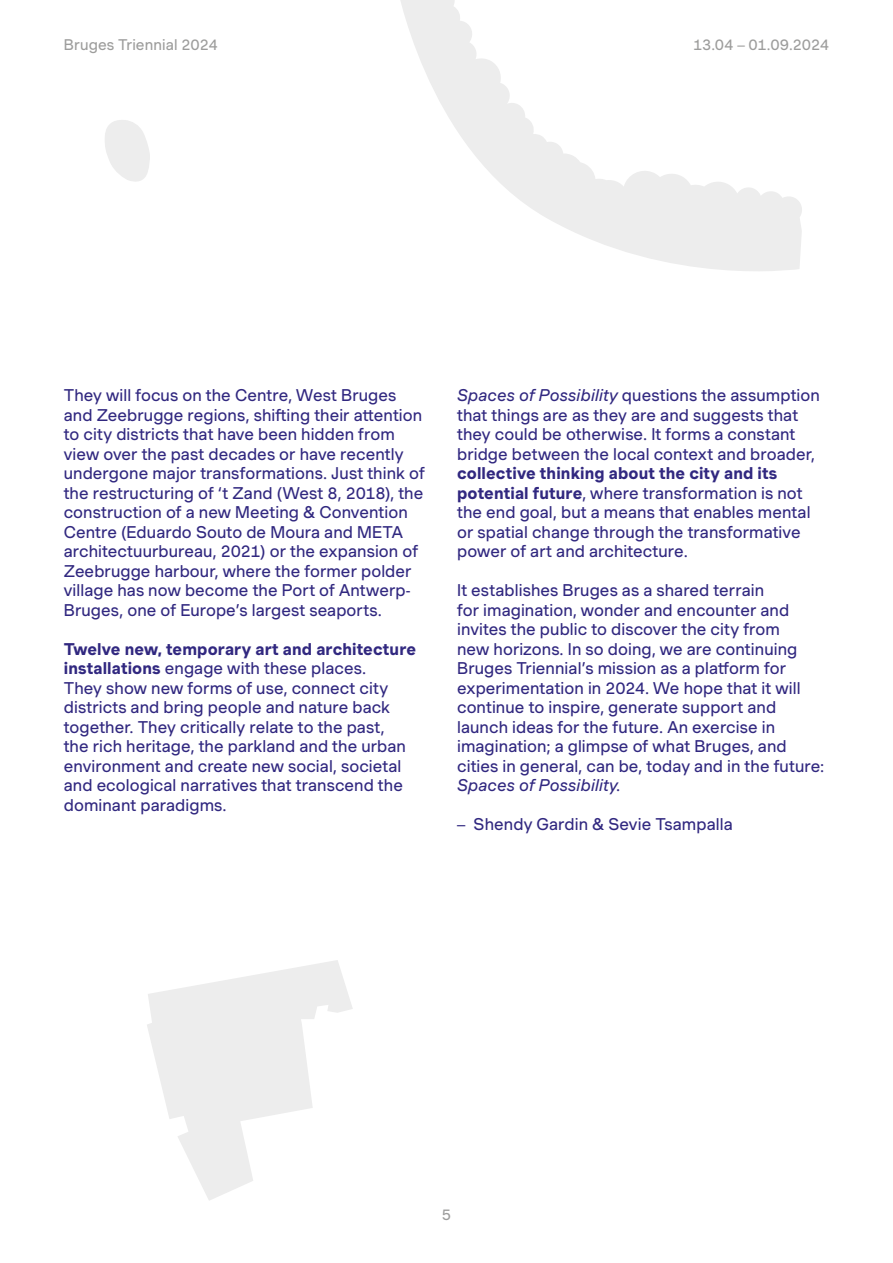
<style>
.page{position:relative;width:893px;height:1263px;background:#fff}
.page>*{position:absolute;margin:0;border:0;box-sizing:border-box;transform-origin:0 0}
.t1{font:16.5px/19.5px "Muoto";letter-spacing:.005em;color:#312880}
.t2{font:15px "Muoto";letter-spacing:.005em;color:#9d9d9c}
.t3{font:15px "Muoto";letter-spacing:-.015em;color:#9d9d9c}
.s1{font-weight:700}
.s2{font-style:italic}
</style>
<div class="page">
<svg style="left:147px;top:960px;width:206px;height:241px;fill:#ededed"></svg>
<svg style="left:400px;top:0;width:402px;height:271px"></svg>
<svg style="left:105px;top:120px;width:45px;height:62px"></svg>
<p class="t2" style="left:64px;top:34px;width:156px">Bruges Triennial 2024</p>
<p class="t3" style="left:693px;top:34px;width:138px">13.04 – 01.09.2024</p>
<p class="t1" style="left:64px;top:385px;width:362px">They will focus on the Centre, West Bruges and Zeebrugge regions, shifting their attention to city districts that have been hidden from view over the past decades or have recently undergone major transformations. Just think of the restructuring of ‘t Zand (West 8, 2018), the construction of a new Meeting &amp; Convention Centre (Eduardo Souto de Moura and META architectuurbureau, 2021) or the expansion of Zeebrugge harbour, where the former polder village has now become the Port of Antwerp-Bruges, one of Europe’s largest seaports.</p>
<p class="t1" style="left:64px;top:639px;width:354px"><span class="s1">Twelve new, temporary art and architecture installations</span> engage with these places.<br>They show new forms of use, connect city districts and bring people and nature back together. They critically relate to the past,<br>the rich heritage, the parkland and the urban environment and create new social, societal and ecological narratives that transcend the dominant paradigms.</p>
<p class="t1" style="left:457px;top:385px;width:364px"><span class="s2">Spaces of Possibility</span> questions the assumption that things are as they are and suggests that they could be otherwise. It forms a constant bridge between the local context and broader,</p>
<p class="t1" style="left:457px;top:463px;width:355px"><span class="s1">collective thinking about the city and its potential future</span>, where transformation is not the end goal, but a means that enables mental or spatial change through the transformative power of art and architecture.</p>
<p class="t1" style="left:457px;top:580px;width:369px">It establishes Bruges as a shared terrain<br>for imagination, wonder and encounter and invites the public to discover the city from<br>new horizons. In so doing, we are continuing Bruges Triennial’s mission as a platform for experimentation in 2024. We hope that it will continue to inspire, generate support and launch ideas for the future. An exercise in imagination; a glimpse of what Bruges, and cities in general, can be, today and in the future:<br><span class="s2">Spaces of Possibility</span>.</p>
<p class="t1" style="left:457px;top:814px;width:277px">– Shendy Gardin &amp; Sevie Tsampalla</p>
<p class="t2" style="left:442px;top:1204px;width:11px">5</p>
</div>
